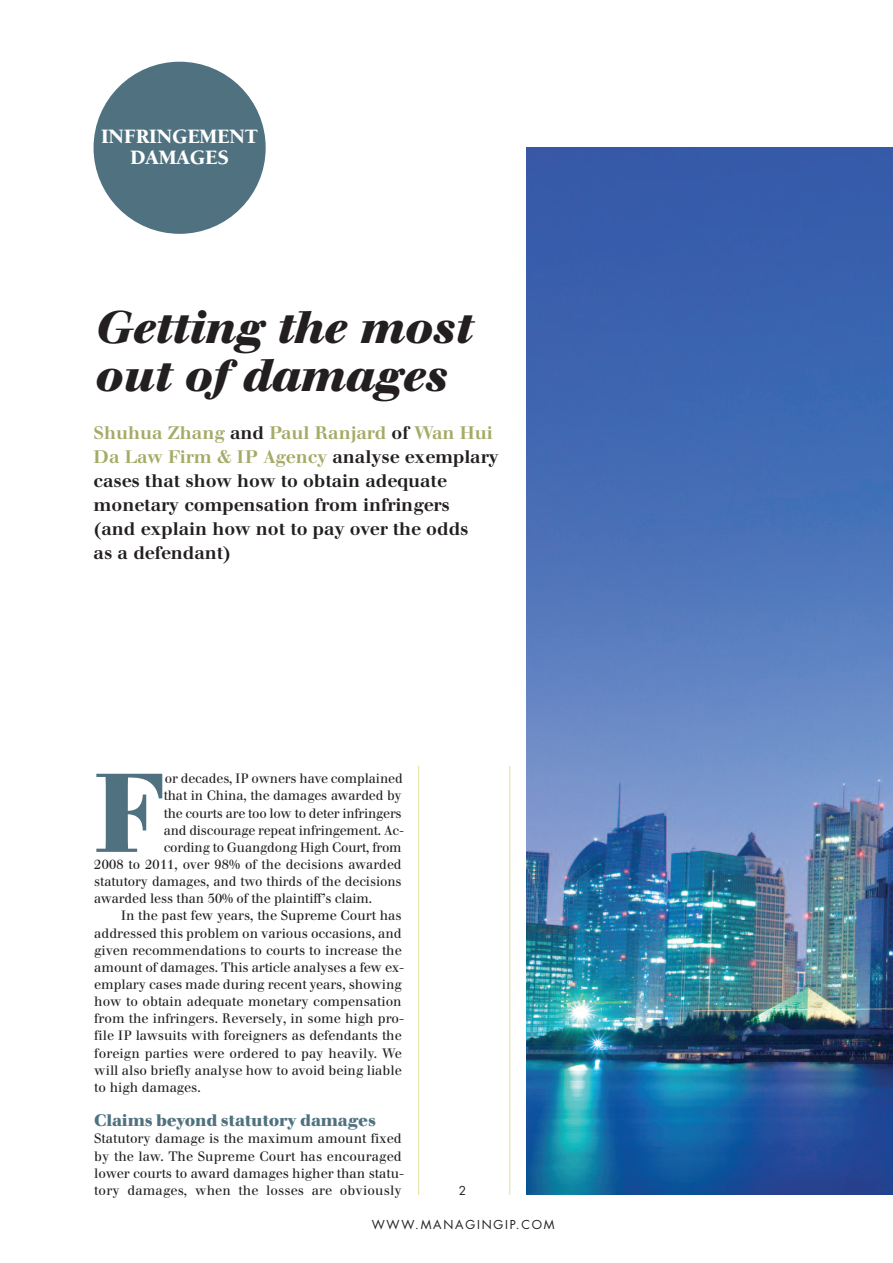
<style>
.page{position:relative;width:893px;height:1263px;background:#fff}
.page>*{position:absolute;margin:0;border:0;box-sizing:border-box;transform-origin:0 0}
.t1{font:700 110.7px "Walbaum";color:#507280}
.t2{font:italic 700 45px/48px "Walbaum";color:#231f20}
.t3{font:900 21px/21px "Berkeley";letter-spacing:-.01em;color:#fff;text-align:center}
.t4{font:500 18px/24px "Walbaum";color:#231f20}
.t5{font:700 16.5px "Walbaum";letter-spacing:-.01em;color:#507280}
.t6{font:13.5px/17.1px "Walbaum";color:#231f20}
.t7{font:12px "Futura";letter-spacing:.15em;color:#231f20}
.s1{color:#a5ab66}
</style>
<div class="page">
<hr style="left:418px;top:766px;width:1px;height:429px;background:#e6de9c">
<hr style="left:509px;top:766px;width:1px;height:429px;background:#e6de9c">
<div style="left:94px;top:62px;width:172px;height:172px;background:#507280;border-radius:50%"></div>
<img style="left:526px;top:147px;width:367px;height:1048px">
<h3 class="t3" style="left:101px;top:128px;width:159px">INFRINGEMENT<br>DAMAGES</h3>
<h2 class="t2" style="left:94px;top:308px;width:378px">Getting the most out of damages</h2>
<h3 class="t4" style="left:94px;top:422px;width:407px"><span class="s1">Shuhua Zhang</span> and <span class="s1">Paul Ranjard</span> of <span class="s1">Wan Hui Da Law Firm &amp; IP Agency</span> analyse exemplary cases that show how to obtain adequate monetary compensation from infringers<br>(and explain how not to pay over the odds<br>as a defendant)</h3>
<h1 class="t1" style="left:94px;top:774px;width:72px">F</h1>
<p class="t6" style="left:165px;top:771px;width:239px">or decades, IP owners have complained</p>
<p class="t6" style="left:164px;top:788px;width:239px">that in China, the damages awarded by</p>
<p class="t6" style="left:164px;top:806px;width:239px">the courts are too low to deter infringers</p>
<p class="t6" style="left:164px;top:823px;width:242px">and discourage repeat infringement. Ac-</p>
<p class="t6" style="left:164px;top:840px;width:239px">cording to Guangdong High Court, from</p>
<p class="t6" style="left:94px;top:857px;width:309px">2008 to 2011, over 98% of the decisions awarded</p>
<p class="t6" style="left:94px;top:874px;width:309px">statutory damages, and two thirds of the decisions</p>
<p class="t6" style="left:94px;top:891px;width:279px">awarded less than 50% of the plaintiff’s claim.</p>
<p class="t6" style="left:121px;top:908px;width:282px">In the past few years, the Supreme Court has</p>
<p class="t6" style="left:94px;top:926px;width:309px">addressed this problem on various occasions, and</p>
<p class="t6" style="left:94px;top:943px;width:309px">given recommendations to courts to increase the</p>
<p class="t6" style="left:94px;top:960px;width:311px">amount of damages. This article analyses a few ex-</p>
<p class="t6" style="left:94px;top:977px;width:309px">emplary cases made during recent years, showing</p>
<p class="t6" style="left:94px;top:994px;width:309px">how to obtain adequate monetary compensation</p>
<p class="t6" style="left:94px;top:1011px;width:311px">from the infringers. Reversely, in some high pro-</p>
<p class="t6" style="left:94px;top:1028px;width:309px">file IP lawsuits with foreigners as defendants the</p>
<p class="t6" style="left:94px;top:1046px;width:309px">foreign parties were ordered to pay heavily. We</p>
<p class="t6" style="left:94px;top:1063px;width:309px">will also briefly analyse how to avoid being liable</p>
<p class="t6" style="left:94px;top:1080px;width:108px">to high damages.</p>
<p class="t5" style="left:94px;top:1114px;width:283px">Claims beyond statutory damages</p>
<p class="t6" style="left:94px;top:1131px;width:311px">Statutory damage is the maximum amount fixed by the law. The Supreme Court has encouraged lower courts to award damages higher than statu&shy;tory damages, when the losses are obviously</p>
<p class="t7" style="left:459px;top:1185px;width:9px">2</p>
<p class="t7" style="left:372px;top:1219px;width:184px">WWW.MANAGINGIP.COM</p>
</div>
